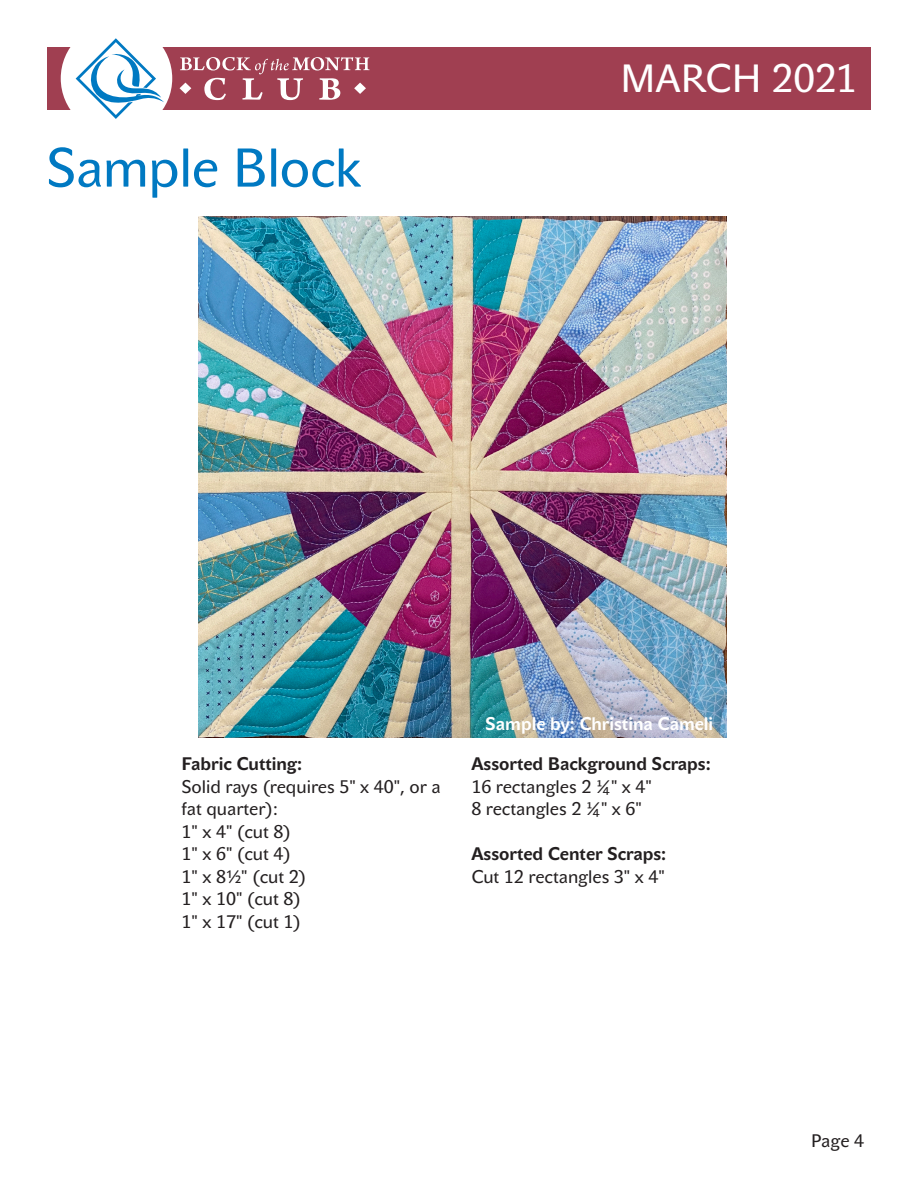
<style>
.page{position:relative;width:918px;height:1188px;background:#fff}
.page>*{position:absolute;margin:0;border:0;box-sizing:border-box;transform-origin:0 0}
.Page_title{font:54px "John Sans Text Pro";letter-spacing:-.01em;color:#0079c2}
.Month_for_header{font:39px "John Sans Text Pro";letter-spacing:.005em;color:#fff}
.t1{font:18px/22.5px "John Sans Text Pro";color:#231f20}
.t2{font:700 18px "John Sans Text Pro";color:#231f20}
.t3{font:700 18px "John Sans Text Pro";color:#fff}
.s1{font-weight:700}
.s2{font-family:"PT Sans"}
</style>
<div class="page">
<div style="left:47px;top:47px;width:824px;height:62px;background:#a03f51"></div>
<div style="left:61px;top:23px;width:111px;height:111px;background:#fff;border-radius:50%"></div>
<svg style="left:76px;top:38px;width:88px;height:81px"></svg>
<svg style="left:180px;top:57px;width:190px;height:43px"></svg>
<img style="left:199px;top:216px;width:527px;height:522px">
<p class="Page_title" style="left:46px;top:137px;width:317px">Sample Block</p>
<p class="Month_for_header" style="left:621px;top:56px;width:238px">MARCH 2021</p>
<p class="t1" style="left:182px;top:753px;width:261px"><span class="s1">Fabric Cutting:<br></span>Solid rays (requires 5" x 40", or a fat quarter):</p>
<p class="t1" style="left:182px;top:820px;width:111px">1" x 4" (cut 8)</p>
<p class="t1" style="left:182px;top:843px;width:111px">1" x 6" (cut 4)</p>
<p class="t1" style="left:182px;top:865px;width:126px">1" x 8<span class="s2">½</span>" (cut 2)</p>
<p class="t1" style="left:182px;top:888px;width:121px">1" x 10" (cut 8)</p>
<p class="t1" style="left:182px;top:910px;width:121px">1" x 17" (cut 1)</p>
<p class="t3" style="left:485px;top:714px;width:230px">Sample by: Christina Cameli</p>
<p class="t2" style="left:471px;top:753px;width:241px">Assorted Background Scraps:</p>
<p class="t1" style="left:471px;top:775px;width:182px">16 rectangles 2 ¼" x 4"</p>
<p class="t1" style="left:471px;top:798px;width:172px">8 rectangles 2 ¼" x 6"</p>
<p class="t2" style="left:471px;top:843px;width:196px">Assorted Center Scraps:</p>
<p class="t1" style="left:471px;top:865px;width:195px">Cut 12 rectangles 3" x 4"</p>
<p class="t1" style="left:811px;top:1129px;width:54px">Page 4</p>
</div>
